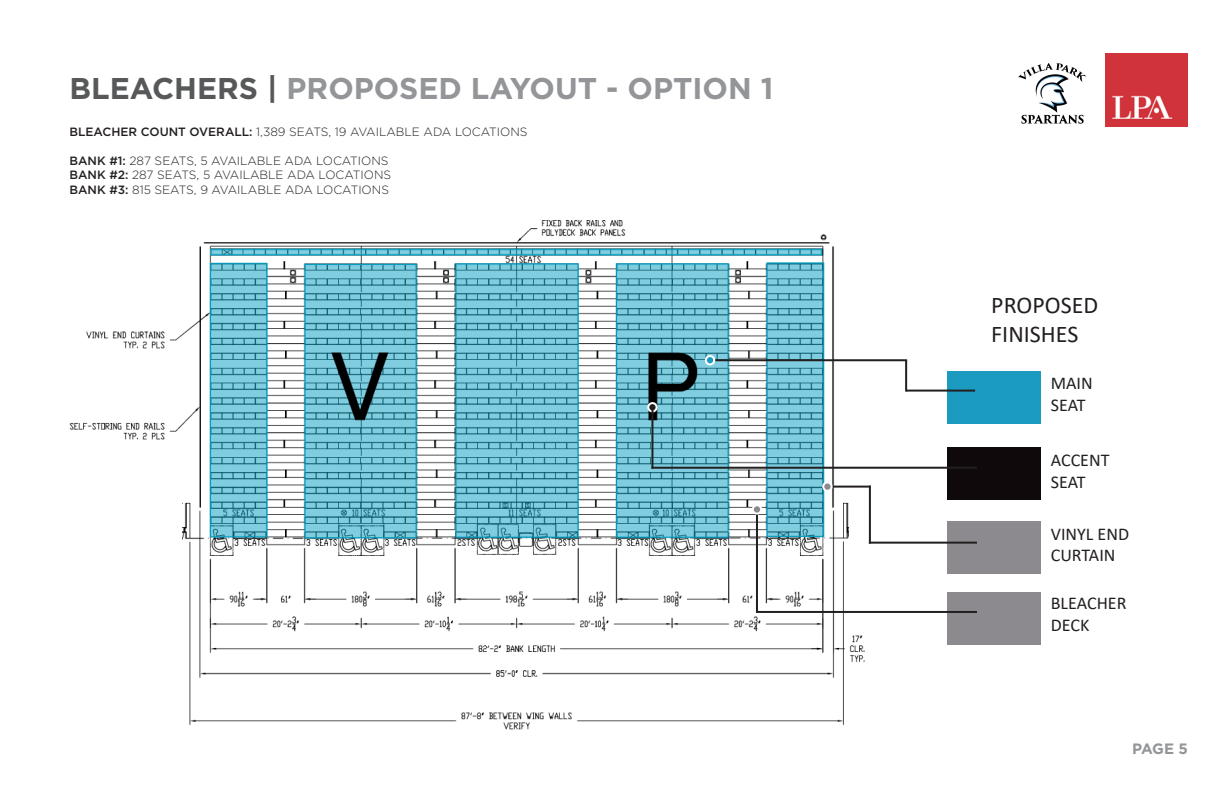
<style>
.page{position:relative;width:1224px;height:792px;background:#fff}
.page>*{position:absolute;margin:0;border:0;box-sizing:border-box;transform-origin:0 0}
.t1{font:700 30px "Gotham";color:#939598}
.t2{font:24px/28.8px "Calibri";color:#231f20}
.t3{font:18px/21.6px "Calibri";color:#231f20}
.t4{font:700 15px "Gotham";color:#939598}
.t5{font:300 12px "Gotham";color:#231f20}
.s1{color:#57585a}
.s2{font-weight:500}
</style>
<div class="page">
<img style="left:1105px;top:54px;width:83px;height:73px">
<img style="left:1018px;top:63px;width:69px;height:61px">
<div style="left:948px;top:447px;width:93px;height:53px;background:#10090c"></div>
<div style="left:948px;top:371px;width:93px;height:53px;background:#1b9bc0"></div>
<div style="left:948px;top:521px;width:93px;height:52px;background:#8d8a8f"></div>
<div style="left:948px;top:593px;width:93px;height:52px;background:#8d8a8f"></div>
<img style="left:69px;top:220px;width:812px;height:510px">
<div style="left:850px;top:492px;width:69px;height:65px;background:#fff"></div>
<hr style="left:756px;top:509px;width:2px;height:103px;background:#231f20">
<div style="left:753px;top:505px;width:8px;height:9px;background:#8d8a8f;border-radius:50%"></div>
<div style="left:752px;top:504px;width:10px;height:11px;border:2px solid #fff;border-radius:50%"></div>
<hr style="left:710px;top:359px;width:197px;height:2px;background:#231f20">
<hr style="left:869px;top:542px;width:108px;height:2px;background:#231f20">
<hr style="left:827px;top:486px;width:44px;height:2px;background:#231f20">
<hr style="left:651px;top:467px;width:326px;height:2px;background:#231f20">
<div style="left:648px;top:403px;width:9px;height:8px;background:#201d1e;border-radius:50%"></div>
<div style="left:647px;top:402px;width:11px;height:10px;border:2px solid #fff;border-radius:50%"></div>
<hr style="left:756px;top:611px;width:221px;height:2px;background:#231f20">
<hr style="left:905px;top:360px;width:2px;height:32px;background:#231f20">
<hr style="left:906px;top:390px;width:69px;height:2px;background:#231f20">
<hr style="left:651px;top:407px;width:2px;height:62px;background:#231f20">
<hr style="left:869px;top:486px;width:2px;height:58px;background:#231f20">
<div style="left:36px;top:450px;width:146px;height:127px;background:#fff"></div>
<div style="left:706px;top:356px;width:8px;height:8px;background:#1b9bc0;border-radius:50%"></div>
<div style="left:705px;top:355px;width:10px;height:10px;border:2px solid #fff;border-radius:50%"></div>
<div style="left:823px;top:482px;width:9px;height:9px;background:#8d8a8f;border-radius:50%"></div>
<div style="left:822px;top:481px;width:11px;height:11px;border:2px solid #fff;border-radius:50%"></div>
<p class="t1" style="left:70px;top:68px;width:705px"><span class="s1">BLEACHERS |</span> PROPOSED LAYOUT - OPTION 1</p>
<p class="t5" style="left:70px;top:124px;width:460px"><span class="s2">BLEACHER COUNT OVERALL:</span> 1,389 SEATS, 19 AVAILABLE ADA LOCATIONS</p>
<p class="t5" style="left:70px;top:153px;width:321px"><span class="s2">BANK #1:</span> 287 SEATS, 5 AVAILABLE ADA LOCATIONS</p>
<p class="t5" style="left:70px;top:168px;width:323px"><span class="s2">BANK #2:</span> 287 SEATS, 5 AVAILABLE ADA LOCATIONS</p>
<p class="t5" style="left:70px;top:182px;width:321px"><span class="s2">BANK #3:</span> 815 SEATS, 9 AVAILABLE ADA LOCATIONS</p>
<p class="t2" style="left:991px;top:290px;width:108px">PROPOSED<br>FINISHES</p>
<p class="t3" style="left:1051px;top:372px;width:43px">MAIN</p>
<p class="t3" style="left:1051px;top:394px;width:36px">SEAT</p>
<p class="t3" style="left:1051px;top:449px;width:60px">ACCENT<br>SEAT</p>
<p class="t3" style="left:1051px;top:522px;width:80px">VINYL END<br>CURTAIN</p>
<p class="t3" style="left:1051px;top:592px;width:77px">BLEACHER<br>DECK</p>
<p class="t4" style="left:1132px;top:739px;width:57px">PAGE 5</p>
</div>
